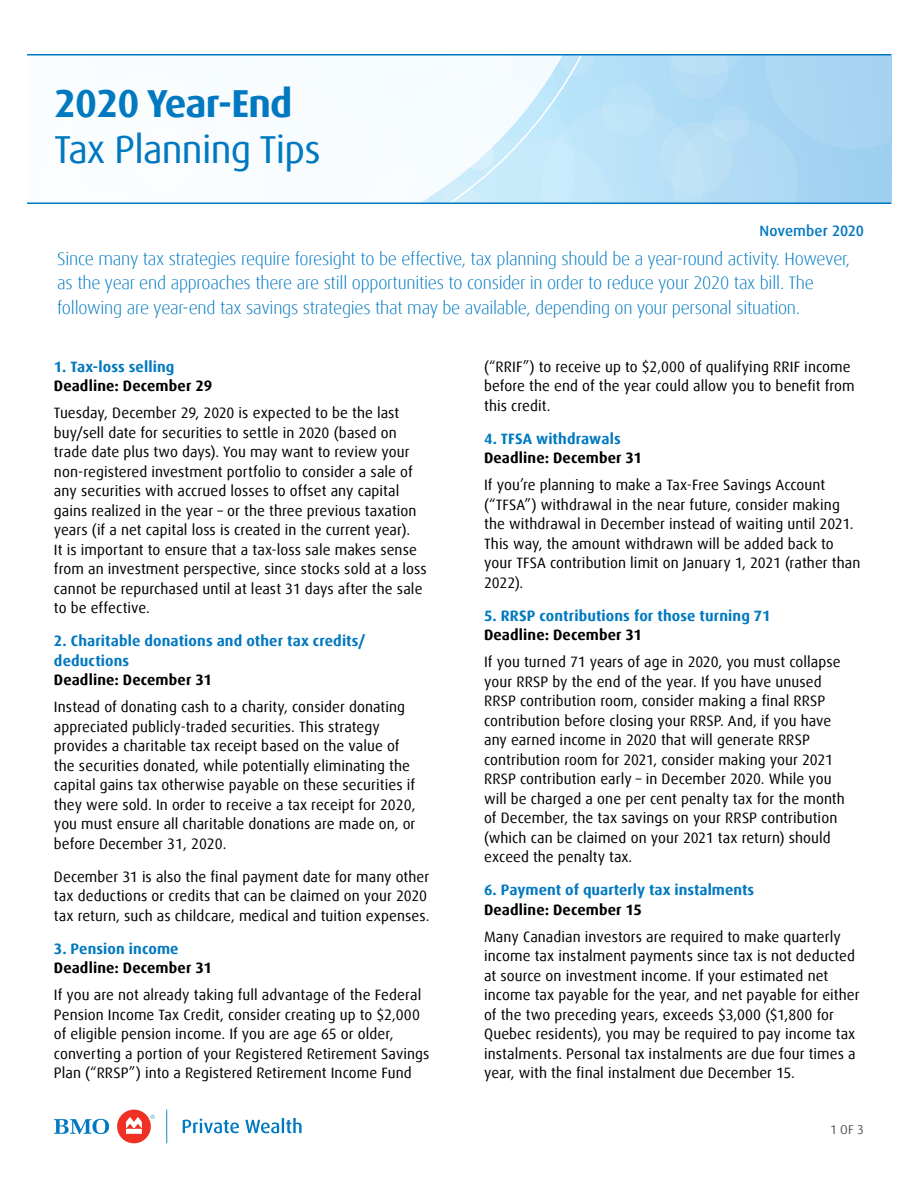
<style>
.page{position:relative;width:918px;height:1188px;background:#fff}
.page>*{position:absolute;margin:0;border:0;box-sizing:border-box;transform-origin:0 0}
.t1{font:39px "Dax Offc Pro";letter-spacing:-.02em;color:#0079c1}
.t2{font:700 39px "Dax Offc Pro";letter-spacing:-.02em;color:#0079c1}
.t3{font:300 18px/24.8px "Dax Offc Pro";letter-spacing:-.015em;color:#0079c1}
.t4{font:15px/19.5px "Dax Offc Pro";letter-spacing:.005em;color:#000}
.t5{font:700 15px/19.5px "Dax Offc Pro";letter-spacing:.005em;color:#0079c1}
.t6{font:700 15px "Dax Offc Pro";letter-spacing:.01em;color:#000}
.t7{font:500 15px "Dax Offc Pro";color:#0079c1}
.t8{font:12.75px "Dax Offc Pro";color:#58595b}
</style>
<div class="page">
<svg style="left:629px;top:56px;width:262px;height:146px;background:#aed9f3"></svg>
<svg style="left:422px;top:56px;width:207px;height:146px"></svg>
<hr style="left:27px;top:54px;width:864px;height:2px;background:#0079c1">
<hr style="left:27px;top:202px;width:864px;height:2px;background:#0079c1">
<div style="left:117px;top:1110px;width:34px;height:33px;background:#ee3124;border-radius:50%"></div>
<svg style="left:126px;top:1117px;width:16px;height:17px"></svg>
<svg style="left:183px;top:1119px;width:56px;height:14px"></svg>
<svg style="left:245px;top:1118px;width:57px;height:15px"></svg>
<svg style="left:54px;top:1119px;width:55px;height:15px"></svg>
<svg style="left:151px;top:1115px;width:4px;height:4px"></svg>
<svg style="left:166px;top:1110px;width:1px;height:33px"></svg>
<h1 class="t2" style="left:54px;top:78px;width:240px">2020 Year-End</h1>
<h1 class="t1" style="left:54px;top:125px;width:268px">Tax Planning Tips</h1>
<p class="t7" style="left:760px;top:221px;width:106px">November 2020</p>
<p class="t3" style="left:57px;top:246px;width:794px">Since many tax strategies require foresight to be effective, tax planning should be a year-round activity. However, as the year end approaches there are still opportunities to consider in order to reduce your 2020 tax bill. The following are year-end tax savings strategies that may be available, depending on your personal situation.</p>
<p class="t5" style="left:54px;top:357px;width:122px">1. Tax-loss selling</p>
<p class="t6" style="left:54px;top:377px;width:160px">Deadline: December 29</p>
<p class="t4" style="left:54px;top:404px;width:374px">Tuesday, December 29, 2020 is expected to be the last buy/sell date for securities to settle in 2020 (based on trade date plus two days). You may want to review your non-registered investment portfolio to consider a sale of any securities with accrued losses to offset any capital gains realized in the year – or the three previous taxation years (if a net capital loss is created in the current year).<br>It is important to ensure that a tax-loss sale makes sense from an investment perspective, since stocks sold at a loss cannot be repurchased until at least 31 days after the sale to be effective.</p>
<p class="t5" style="left:54px;top:632px;width:313px">2. Charitable donations and other tax credits/ deductions</p>
<p class="t6" style="left:54px;top:671px;width:159px">Deadline: December 31</p>
<p class="t4" style="left:54px;top:698px;width:363px">Instead of donating cash to a charity, consider donating appreciated publicly-traded securities. This strategy provides a charitable tax receipt based on the value of the securities donated, while potentially eliminating the capital gains tax otherwise payable on these securities if they were sold. In order to receive a tax receipt for 2020, you must ensure all charitable donations are made on, or before December 31, 2020.</p>
<p class="t4" style="left:54px;top:867px;width:377px">December 31 is also the final payment date for many other tax deductions or credits that can be claimed on your 2020 tax return, such as childcare, medical and tuition expenses.</p>
<p class="t5" style="left:54px;top:939px;width:126px">3. Pension income</p>
<p class="t6" style="left:54px;top:959px;width:159px">Deadline: December 31</p>
<p class="t4" style="left:54px;top:986px;width:377px">If you are not already taking full advantage of the Federal Pension Income Tax Credit, consider creating up to $2,000 of eligible pension income. If you are age 65 or older, converting a portion of your Registered Retirement Savings Plan (“RRSP”) into a Registered Retirement Income Fund</p>
<p class="t4" style="left:484px;top:357px;width:372px">(“RRIF”) to receive up to $2,000 of qualifying RRIF income before the end of the year could allow you to benefit from this credit.</p>
<p class="t5" style="left:484px;top:429px;width:138px">4. TFSA withdrawals</p>
<p class="t6" style="left:484px;top:449px;width:159px">Deadline: December 31</p>
<p class="t4" style="left:484px;top:476px;width:378px">If you’re planning to make a Tax-Free Savings Account (“TFSA”) withdrawal in the near future, consider making the withdrawal in December instead of waiting until 2021.<br>This way, the amount withdrawn will be added back to your TFSA contribution limit on January 1, 2021 (rather than 2022).</p>
<p class="t5" style="left:484px;top:606px;width:288px">5. RRSP contributions for those turning 71</p>
<p class="t6" style="left:484px;top:626px;width:159px">Deadline: December 31</p>
<p class="t4" style="left:484px;top:653px;width:362px">If you turned 71 years of age in 2020, you must collapse your RRSP by the end of the year. If you have unused RRSP contribution room, consider making a final RRSP contribution before closing your RRSP. And, if you have any earned income in 2020 that will generate RRSP contribution room for 2021, consider making your 2021<br>RRSP contribution early – in December 2020. While you will be charged a one per cent penalty tax for the month of December, the tax savings on your RRSP contribution (which can be claimed on your 2021 tax return) should exceed the penalty tax.</p>
<p class="t5" style="left:484px;top:881px;width:272px">6. Payment of quarterly tax instalments</p>
<p class="t6" style="left:484px;top:900px;width:159px">Deadline: December 15</p>
<p class="t4" style="left:484px;top:927px;width:377px">Many Canadian investors are required to make quarterly income tax instalment payments since tax is not deducted at source on investment income. If your estimated net income tax payable for the year, and net payable for either of the two preceding years, exceeds $3,000 ($1,800 for Quebec residents), you may be required to pay income tax instalments. Personal tax instalments are due four times a year, with the final instalment due December 15.</p>
<p class="t8" style="left:830px;top:1121px;width:35px">1 OF 3</p>
</div>
